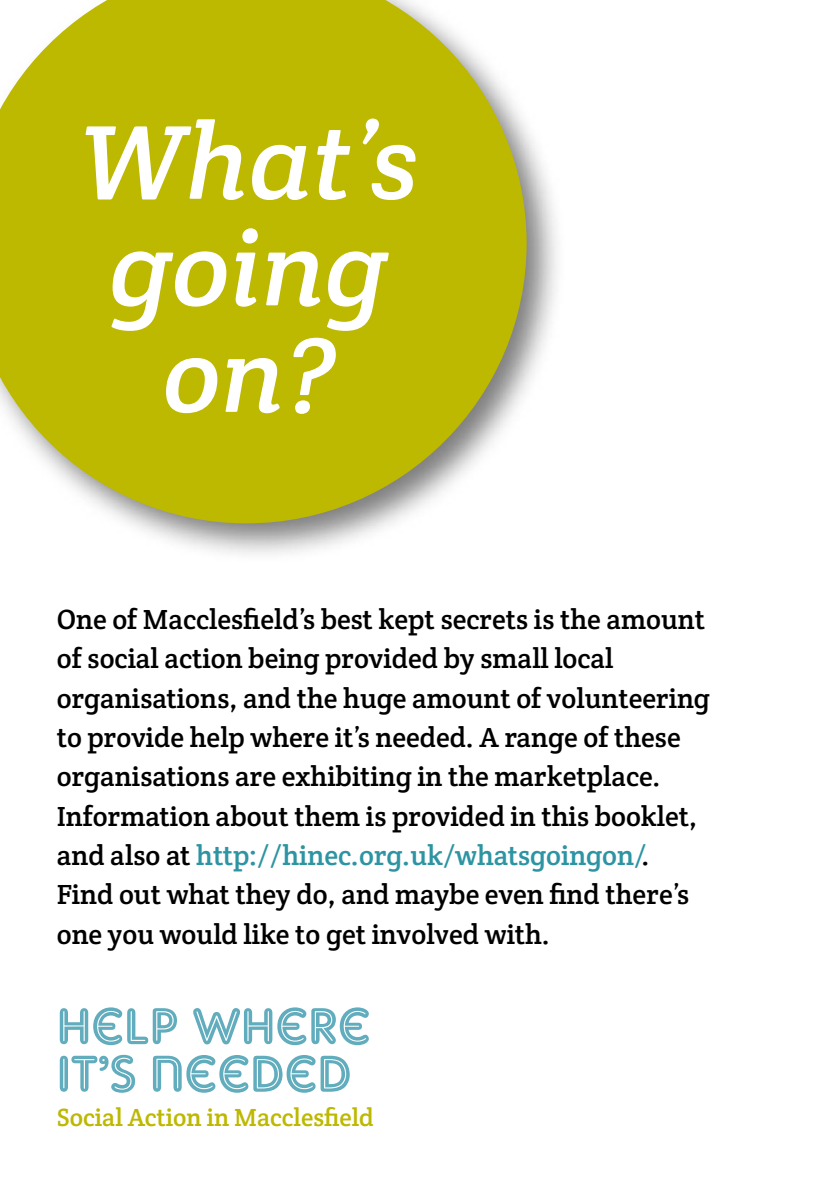
<style>
.page{position:relative;width:840px;height:1191px;background:#fff}
.page>*{position:absolute;margin:0;border:0;box-sizing:border-box;transform-origin:0 0}
.t1{font:50.6px/47.6px "Adam Gorry Inline";color:#61acbd}
.t2{font:28px/39.4px "Crete Round";color:#000}
.t3{font:25px "Crete Round";color:#bdb800}
.s1{color:#2c94a2}
</style>
<div class="page">
<div style="left:0;top:0;width:566px;height:563px;background:#000;opacity:.51"></div>
<svg style="left:0;top:0;width:526px;height:523px;fill:#bdb800"></svg>
<svg style="left:166px;top:338px;width:169px;height:76px"></svg>
<svg style="left:111px;top:228px;width:277px;height:103px"></svg>
<svg style="left:86px;top:118px;width:329px;height:82px"></svg>
<p class="t2" style="left:57px;top:599px;width:654px">One of Macclesfield’s best kept secrets is the amount of social action being provided by small local organisations, and the huge amount of volunteering to provide help where it’s needed. A range of these organisations are exhibiting in the marketplace.<br>Information about them is provided in this booklet, and also at <span class="s1">http://hinec.org.uk/whatsgoingon/</span>.<br>Find out what they do, and maybe even find there’s one you would like to get involved with.</p>
<h1 class="t1" style="left:57px;top:1001px;width:315px">HELP WHERE<br>IT’S NEEDED</h1>
<p class="t3" style="left:57px;top:1100px;width:318px">Social Action in Macclesfield</p>
</div>
